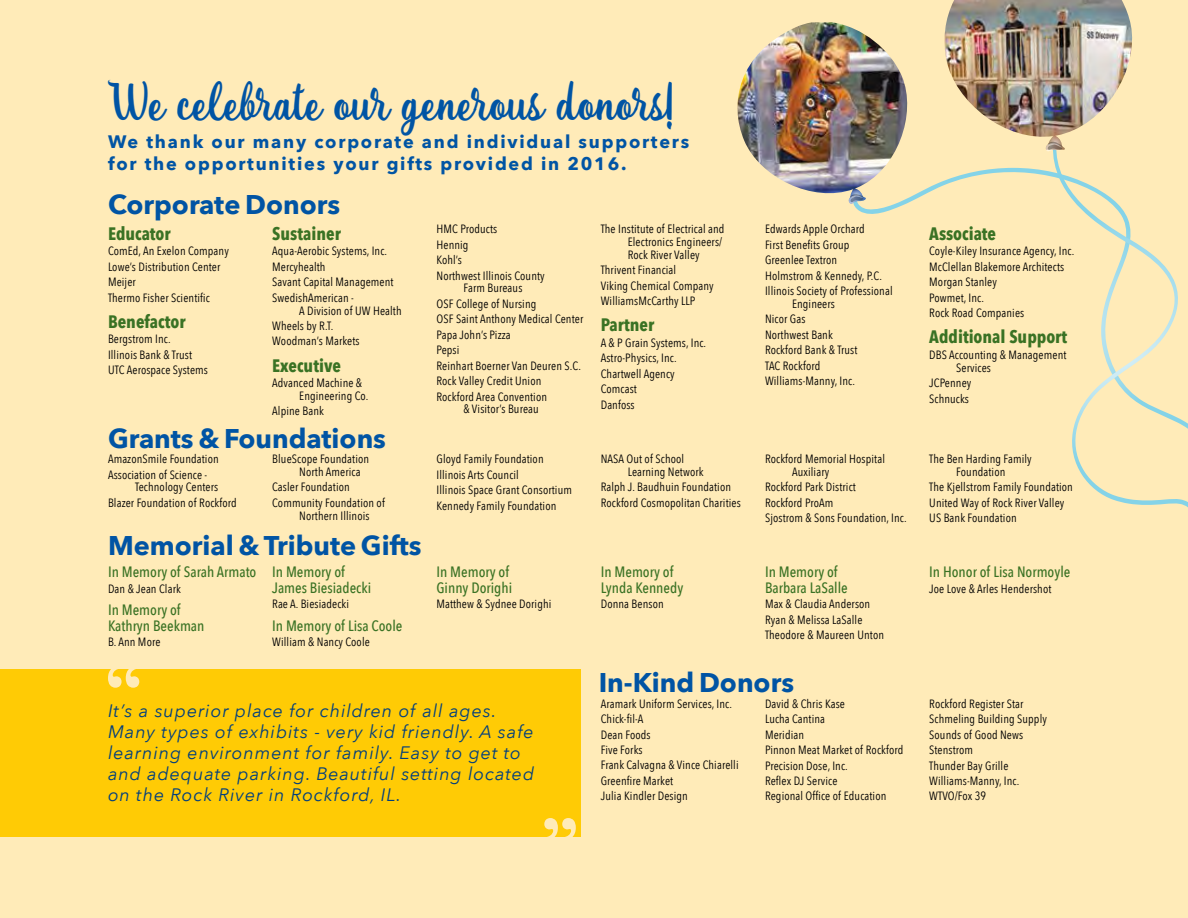
<style>
.page{position:relative;width:1188px;height:918px;background:#ffebb8}
.page>*{position:absolute;margin:0;border:0;box-sizing:border-box;transform-origin:0 0}
.t1{font:45px "Lanjutin";color:#0054a4}
.t2{font:700 27px "Avenir Next";color:#0054a4}
.t3{font:italic 18px/21px "Avenir Next";letter-spacing:.05em;color:#003e7e}
.t4{font:700 18px/21.6px "Avenir Next";letter-spacing:.1em;color:#0054a4}
.t5{font:700 18px "Avenir Next Condensed";color:#3a7224}
.t6{font:500 15px/15.8px "Avenir Next Condensed";color:#3a7224}
.t7{font:12px/15.5px "Avenir Next Condensed";letter-spacing:.01em;color:#000}
</style>
<div class="page">
<svg style="left:854px;top:168px;width:199px;height:46px"></svg>
<img style="left:737px;top:22px;width:181px;height:183px">
<svg style="left:847px;top:189px;width:21px;height:16px"></svg>
<svg style="left:1053px;top:153px;width:135px;height:354px"></svg>
<img style="left:944px;top:0;width:189px;height:137px">
<svg style="left:1045px;top:136px;width:22px;height:17px"></svg>
<div style="left:0;top:670px;width:580px;height:167px;background:#ffcb05"></div>
<svg style="left:544px;top:818px;width:32px;height:19px"></svg>
<svg style="left:108px;top:669px;width:31px;height:19px"></svg>
<h1 class="t1" style="left:108px;top:71px;width:566px">We celebrate our generous donors!</h1>
<h3 class="t4" style="left:108px;top:131px;width:583px">We thank our many corporate and individual supporters for the opportunities your gifts provided in 2016.</h3>
<h2 class="t2" style="left:108px;top:181px;width:234px">Corporate Donors</h2>
<h3 class="t5" style="left:108px;top:223px;width:64px">Educator</h3>
<p class="t7" style="left:108px;top:243px;width:122px">ComEd, An Exelon Company<br>Lowe’s Distribution Center<br>Meijer<br>Thermo Fisher Scientific</p>
<h3 class="t5" style="left:108px;top:311px;width:79px">Benefactor</h3>
<p class="t7" style="left:108px;top:331px;width:102px">Bergstrom Inc.<br>Illinois Bank &amp; Trust<br>UTC Aerospace Systems</p>
<p class="t7" style="left:628px;top:222px;width:98px;line-height:12.8px;text-indent:-27px">The Institute of Electrical and<br>Electronics Engineers/<br>Rock River Valley</p>
<p class="t7" style="left:601px;top:262px;width:115px">Thrivent Financial<br>Viking Chemical Company<br>WilliamsMcCarthy LLP</p>
<h3 class="t5" style="left:601px;top:314px;width:55px">Partner</h3>
<p class="t7" style="left:601px;top:334px;width:107px">A &amp; P Grain Systems, Inc.<br>Astro-Physics, Inc.<br>Chartwell Agency<br>Comcast<br>Danfoss</p>
<p class="t7" style="left:437px;top:221px;width:110px">HMC Products<br>Hennig<br>Kohl’s<br>Northwest Illinois County</p>
<p class="t7" style="left:437px;top:280px;width:148px;text-indent:27px">Farm Bureaus<br>OSF College of Nursing<br>OSF Saint Anthony Medical Center<br>Papa John’s Pizza<br>Pepsi<br>Reinhart Boerner Van Deuren S.C.<br>Rock Valley Credit Union<br>Rockford Area Convention</p>
<p class="t7" style="left:464px;top:401px;width:77px">&amp; Visitor’s Bureau</p>
<h3 class="t5" style="left:272px;top:223px;width:70px">Sustainer</h3>
<p class="t7" style="left:272px;top:243px;width:123px">Aqua-Aerobic Systems, Inc.<br>Mercyhealth<br>Savant Capital Management<br>SwedishAmerican -</p>
<p class="t7" style="left:272px;top:302px;width:131px;text-indent:27px">A Division of UW Health<br>Wheels by R.T.<br>Woodman’s Markets</p>
<h3 class="t5" style="left:272px;top:354px;width:70px">Executive</h3>
<p class="t7" style="left:299px;top:376px;width:71px;line-height:12.8px;text-indent:-27px">Advanced Machine &amp;<br>Engineering Co.</p>
<p class="t7" style="left:272px;top:403px;width:53px">Alpine Bank</p>
<h2 class="t2" style="left:108px;top:415px;width:280px">Grants &amp; Foundations</h2>
<p class="t7" style="left:108px;top:451px;width:112px">AmazonSmile Foundation<br>Association of Science -</p>
<p class="t7" style="left:108px;top:479px;width:130px;text-indent:27px">Technology Centers<br>Blazer Foundation of Rockford</p>
<p class="t7" style="left:299px;top:452px;width:71px;line-height:12.8px;text-indent:-27px">BlueScope Foundation<br>North America</p>
<p class="t7" style="left:272px;top:479px;width:114px">Casler Foundation<br>Community Foundation of</p>
<p class="t7" style="left:299px;top:507px;width:72px">Northern Illinois</p>
<h2 class="t2" style="left:108px;top:522px;width:315px">Memorial &amp; Tribute Gifts</h2>
<p class="t6" style="left:108px;top:564px;width:150px">In Memory of Sarah Armato</p>
<p class="t7" style="left:108px;top:580px;width:74px">Dan &amp; Jean Clark</p>
<p class="t6" style="left:108px;top:602px;width:98px">In Memory of<br>Kathryn Beekman</p>
<p class="t7" style="left:108px;top:634px;width:54px">B. Ann More</p>
<p class="t6" style="left:272px;top:564px;width:101px">In Memory of<br>James Biesiadecki</p>
<p class="t7" style="left:272px;top:596px;width:78px">Rae A. Biesiadecki</p>
<p class="t6" style="left:272px;top:618px;width:132px">In Memory of Lisa Coole</p>
<p class="t7" style="left:272px;top:634px;width:99px">William &amp; Nancy Coole</p>
<p class="t7" style="left:437px;top:451px;width:137px">Gloyd Family Foundation<br>Illinois Arts Council<br>Illinois Space Grant Consortium<br>Kennedy Family Foundation</p>
<p class="t7" style="left:628px;top:452px;width:77px;line-height:12.8px;text-indent:-27px">NASA Out of School<br>Learning Network</p>
<p class="t7" style="left:601px;top:479px;width:142px">Ralph J. Baudhuin Foundation<br>Rockford Cosmopolitan Charities</p>
<p class="t6" style="left:436px;top:564px;width:77px">In Memory of<br>Ginny Dorighi</p>
<p class="t7" style="left:436px;top:596px;width:116px">Matthew &amp; Sydnee Dorighi</p>
<p class="t6" style="left:601px;top:564px;width:84px">In Memory of<br>Lynda Kennedy</p>
<p class="t7" style="left:601px;top:596px;width:64px">Donna Benson</p>
<p class="t7" style="left:765px;top:221px;width:129px">Edwards Apple Orchard<br>First Benefits Group<br>Greenlee Textron<br>Holmstrom &amp; Kennedy, P.C.<br>Illinois Society of Professional</p>
<p class="t7" style="left:765px;top:295px;width:94px;text-indent:27px">Engineers<br>Nicor Gas<br>Northwest Bank<br>Rockford Bank &amp; Trust<br>TAC Rockford<br>Williams-Manny, Inc.</p>
<p class="t7" style="left:792px;top:452px;width:94px;line-height:12.8px;text-indent:-27px">Rockford Memorial Hospital<br>Auxiliary</p>
<p class="t7" style="left:765px;top:479px;width:143px">Rockford Park District<br>Rockford ProAm<br>Sjostrom &amp; Sons Foundation, Inc.</p>
<p class="t6" style="left:765px;top:564px;width:84px">In Memory of<br>Barbara LaSalle</p>
<p class="t7" style="left:765px;top:596px;width:121px">Max &amp; Claudia Anderson<br>Ryan &amp; Melissa LaSalle<br>Theodore &amp; Maureen Unton</p>
<h3 class="t5" style="left:929px;top:223px;width:68px">Associate</h3>
<p class="t7" style="left:929px;top:243px;width:147px">Coyle-Kiley Insurance Agency, Inc.<br>McClellan Blakemore Architects<br>Morgan Stanley<br>Powmet, Inc.<br>Rock Road Companies</p>
<h3 class="t5" style="left:929px;top:326px;width:139px">Additional Support</h3>
<p class="t7" style="left:956px;top:348px;width:112px;line-height:12.8px;text-indent:-27px">DBS Accounting &amp; Management<br>Services</p>
<p class="t7" style="left:929px;top:375px;width:44px">JCPenney<br>Schnucks</p>
<p class="t7" style="left:929px;top:452px;width:104px;line-height:12.8px;text-align:center">The Ben Harding Family<br>Foundation</p>
<p class="t7" style="left:929px;top:479px;width:145px">The Kjellstrom Family Foundation<br>United Way of Rock River Valley<br>US Bank Foundation</p>
<p class="t6" style="left:929px;top:564px;width:143px">In Honor of Lisa Normoyle</p>
<p class="t7" style="left:929px;top:580px;width:124px">Joe Love &amp; Arles Hendershot</p>
<h3 class="t3" style="left:108px;top:700px;width:428px">It’s a superior place for children of all ages.<br>Many types of exhibits - very kid friendly. A safe learning environment for family. Easy to get to and adequate parking. Beautiful setting located on the Rock River in Rockford, IL.</h3>
<h2 class="t2" style="left:599px;top:659px;width:197px">In-Kind Donors</h2>
<p class="t7" style="left:601px;top:695px;width:139px">Aramark Uniform Services, Inc.<br>Chick-fil-A<br>Dean Foods<br>Five Forks<br>Frank Calvagna &amp; Vince Chiarelli<br>Greenfire Market<br>Julia Kindler Design</p>
<p class="t7" style="left:765px;top:695px;width:140px">David &amp; Chris Kase<br>Lucha Cantina<br>Meridian<br>Pinnon Meat Market of Rockford<br>Precision Dose, Inc.<br>Reflex DJ Service<br>Regional Office of Education</p>
<p class="t7" style="left:929px;top:695px;width:119px">Rockford Register Star<br>Schmeling Building Supply<br>Sounds of Good News<br>Stenstrom<br>Thunder Bay Grille<br>Williams-Manny, Inc.<br>WTVO/Fox 39</p>
</div>
